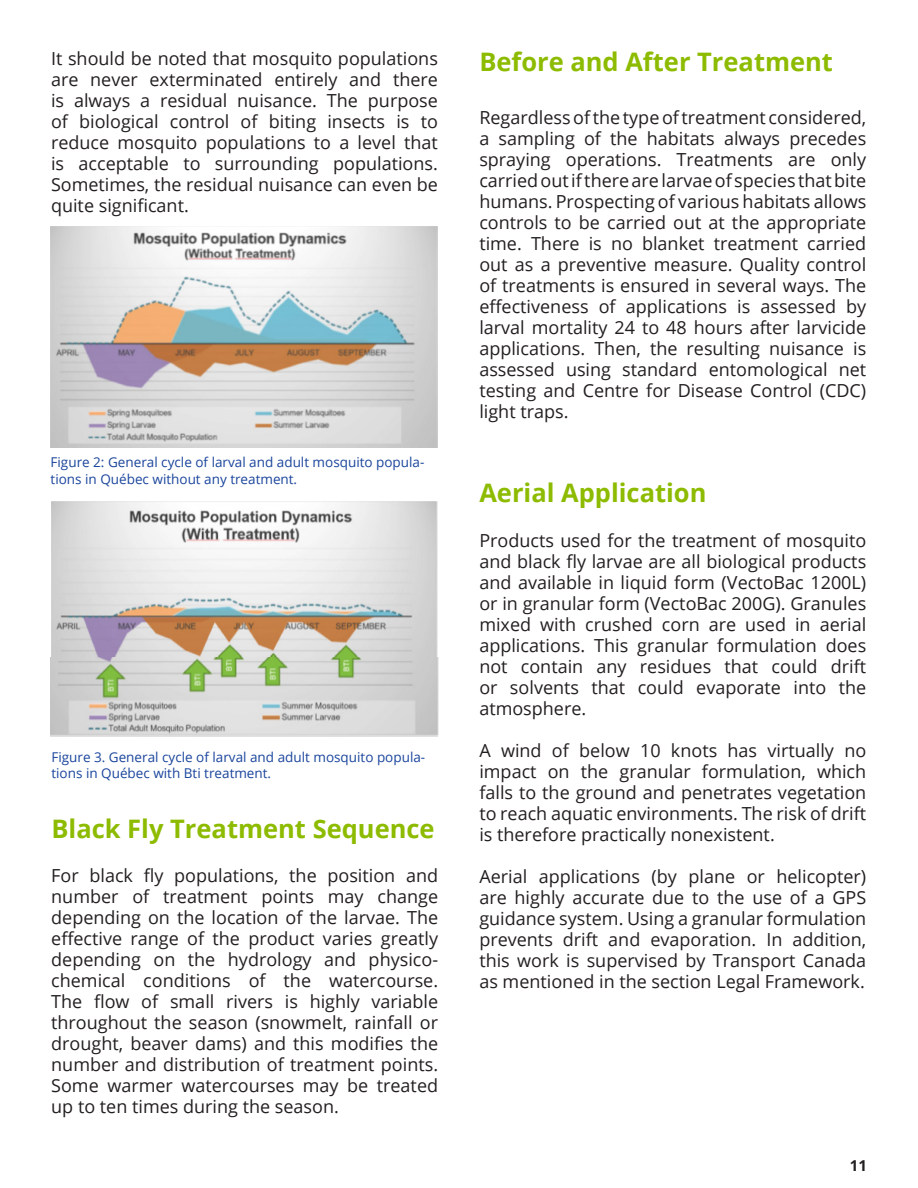
<style>
.page{position:relative;width:918px;height:1188px;background:#fff}
.page>*{position:absolute;margin:0;border:0;box-sizing:border-box;transform-origin:0 0}
.t1{font:700 25.5px "Open Sans";color:#8dbb00}
.t2{font:18px/21px "Open Sans";color:#231f20;text-align:justify}
.t3{font:700 15px "Open Sans";color:#231f20}
.t4{font:13.5px/16.2px "Open Sans";color:#1a459c}
</style>
<div class="page">
<img style="left:51px;top:226px;width:387px;height:222px">
<img style="left:51px;top:502px;width:387px;height:235px">
<p class="t2" style="left:51px;top:47px;width:388px">It should be noted that mosquito populations are never exterminated entirely and there is always a residual nuisance. The purpose of biological control of biting insects is to reduce mosquito populations to a level that is acceptable to surrounding populations.<br>Sometimes, the residual nuisance can even be quite significant.</p>
<p class="t4" style="left:51px;top:454px;width:375px">Figure 2: General cycle of larval and adult mosquito popula&shy;tions in Québec without any treatment.</p>
<p class="t4" style="left:51px;top:749px;width:375px">Figure 3. General cycle of larval and adult mosquito popula&shy;tions in Québec with Bti treatment.</p>
<p class="t1" style="left:51px;top:811px;width:385px">Black Fly Treatment Sequence</p>
<p class="t2" style="left:51px;top:865px;width:388px">For black fly populations, the position and number of treatment points may change depending on the location of the larvae. The effective range of the product varies greatly depending on the hydrology and physico&shy;chemical conditions of the watercourse.<br>The flow of small rivers is highly variable throughout the season (snowmelt, rainfall or drought, beaver dams) and this modifies the number and distribution of treatment points.<br>Some warmer watercourses may be treated up to ten times during the season.</p>
<p class="t1" style="left:479px;top:43px;width:355px">Before and After Treatment</p>
<p class="t2" style="left:479px;top:107px;width:388px">Regardless of the type of treatment considered, a sampling of the habitats always precedes spraying operations. Treatments are only carried out if there are larvae of species that bite humans. Prospecting of various habitats allows controls to be carried out at the appropriate time. There is no blanket treatment carried out as a preventive measure. Quality control of treatments is ensured in several ways. The effectiveness of applications is assessed by larval mortality 24 to 48 hours after larvicide applications. Then, the resulting nuisance is assessed using standard entomological net testing and Centre for Disease Control (CDC) light traps.</p>
<p class="t1" style="left:479px;top:475px;width:229px">Aerial Application</p>
<p class="t2" style="left:479px;top:529px;width:388px">Products used for the treatment of mosquito and black fly larvae are all biological products and available in liquid form (VectoBac 1200L) or in granular form (VectoBac 200G). Granules mixed with crushed corn are used in aerial applications. This granular formulation does not contain any residues that could drift or solvents that could evaporate into the atmosphere.</p>
<p class="t2" style="left:479px;top:739px;width:388px">A wind of below 10 knots has virtually no impact on the granular formulation, which falls to the ground and penetrates vegetation to reach aquatic environments. The risk of drift is therefore practically nonexistent.</p>
<p class="t2" style="left:479px;top:865px;width:388px">Aerial applications (by plane or helicopter) are highly accurate due to the use of a GPS guidance system. Using a granular formulation prevents drift and evaporation. In addition, this work is supervised by Transport Canada as mentioned in the section Legal Framework.</p>
<p class="t3" style="left:850px;top:1155px;width:19px">11</p>
</div>
